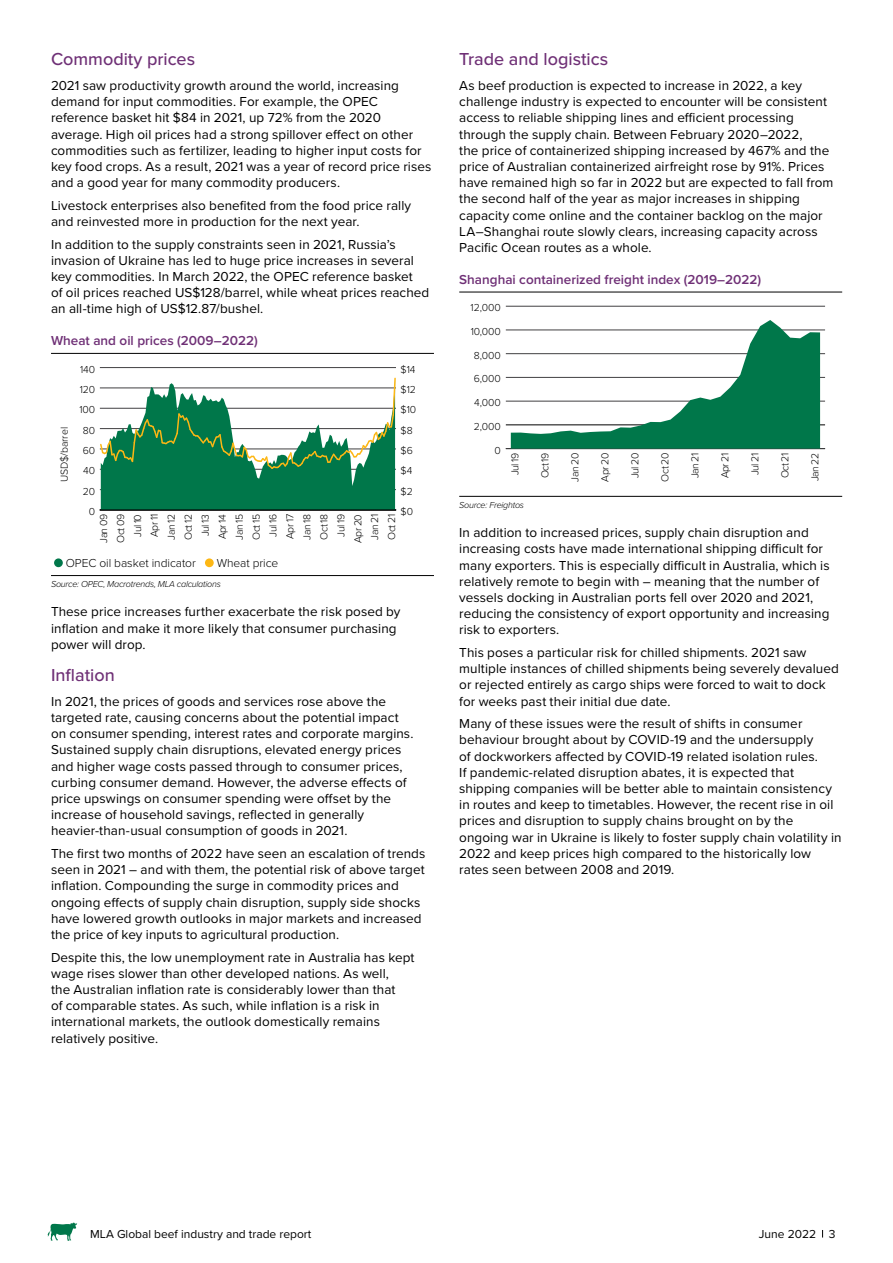
<style>
.page{position:relative;width:893px;height:1263px;background:#fff}
.page>*{position:absolute;margin:0;border:0;box-sizing:border-box;transform-origin:0 0}
.t1{font:500 18px "Proxima Nova";color:#6f3076}
.t2{font:13.5px/16.2px "Proxima Nova";letter-spacing:.005em;color:#000}
.t3{font:600 13.5px "Proxima Nova";color:#6f3076}
.t4{font:12px "Proxima Nova";color:#000}
.t5{font:300 12px "Proxima Nova";letter-spacing:-.005em;color:#000}
.t6{font:300 10.5px/17px "Proxima Nova";letter-spacing:-.05em;color:#000;text-align:right}
.t7{font:300 10.5px "Proxima Nova";letter-spacing:-.01em;color:#000}
.t8{font:italic 300 9px "Proxima Nova";letter-spacing:-.025em;color:#000}
</style>
<div class="page">
<hr style="left:51px;top:353px;width:383px;height:1px;background:#000">
<hr style="left:51px;top:575px;width:383px;height:1px;background:#000">
<hr style="left:100px;top:367px;width:296px;height:1px;background:#414042">
<hr style="left:100px;top:510px;width:296px;height:1px;background:#000">
<svg style="left:99px;top:377px;width:298px;height:133px"></svg>
<div style="left:54px;top:558px;width:9px;height:9px;background:#00774a;border-radius:50%"></div>
<div style="left:205px;top:558px;width:9px;height:9px;background:#fdb714;border-radius:50%"></div>
<hr style="left:459px;top:292px;width:383px;height:1px;background:#000">
<hr style="left:459px;top:496px;width:383px;height:1px;background:#000">
<hr style="left:506px;top:448px;width:319px;height:1px;background:#414042">
<hr style="left:506px;top:425px;width:319px;height:1px;background:#000">
<hr style="left:506px;top:401px;width:319px;height:1px;background:#414042">
<hr style="left:506px;top:377px;width:319px;height:1px;background:#414042">
<hr style="left:506px;top:353px;width:319px;height:1px;background:#414042">
<hr style="left:506px;top:330px;width:319px;height:1px;background:#414042">
<hr style="left:506px;top:306px;width:319px;height:1px;background:#414042">
<svg style="left:511px;top:320px;width:309px;height:129px"></svg>
<svg style="left:47px;top:1222px;width:30px;height:19px"></svg>
<h1 class="t1" style="left:51px;top:49px;width:146px">Commodity prices</h1>
<p class="t2" style="left:51px;top:77px;width:382px">2021 saw productivity growth around the world, increasing demand for input commodities. For example, the OPEC reference basket hit $84 in 2021, up 72% from the 2020 average. High oil prices had a strong spillover effect on other commodities such as fertilizer, leading to higher input costs for key food crops. As a result, 2021 was a year of record price rises and a good year for many commodity producers.</p>
<p class="t2" style="left:51px;top:197px;width:362px">Livestock enterprises also benefited from the food price rally and reinvested more in production for the next year.</p>
<p class="t2" style="left:51px;top:235px;width:380px">In addition to the supply constraints seen in 2021, Russia’s invasion of Ukraine has led to huge price increases in several key commodities. In March 2022, the OPEC reference basket<br>of oil prices reached US$128/barrel, while wheat prices reached an all-time high of US$12.87/bushel.</p>
<p class="t3" style="left:51px;top:333px;width:208px">Wheat and oil prices (2009–2022)</p>
<p class="t7" style="left:58px;top:482px;width:56px;rotate:-90deg">USD$/barrel</p>
<p class="t6" style="left:80px;top:361px;width:17px">140</p>
<p class="t6" style="left:401px;top:361px;width:16px">$14</p>
<p class="t6" style="left:80px;top:381px;width:17px">120</p>
<p class="t6" style="left:401px;top:381px;width:17px">$12</p>
<p class="t6" style="left:79px;top:402px;width:17px">100</p>
<p class="t6" style="left:401px;top:402px;width:17px">$10</p>
<p class="t6" style="left:83px;top:422px;width:14px">80</p>
<p class="t6" style="left:401px;top:422px;width:14px">$8</p>
<p class="t6" style="left:83px;top:442px;width:14px">60</p>
<p class="t6" style="left:401px;top:442px;width:14px">$6</p>
<p class="t6" style="left:83px;top:463px;width:13px">40</p>
<p class="t6" style="left:401px;top:463px;width:13px">$4</p>
<p class="t6" style="left:83px;top:483px;width:14px">20</p>
<p class="t6" style="left:401px;top:483px;width:14px">$2</p>
<p class="t6" style="left:401px;top:503px;width:14px">$0</p>
<p class="t6" style="left:89px;top:503px;width:8px">0</p>
<p class="t6" style="left:95px;top:543px;width:30px;rotate:-90deg">Jan 09<br>Oct 09<br>Jul 10<br>Apr 11<br>Jan 12<br>Oct 12<br>Jul 13<br>Apr 14<br>Jan 15<br>Oct 15<br>Jul 16<br>Apr 17<br>Jan 18<br>Oct 18<br>Jul 19<br>Apr 20<br>Jan 21<br>Oct 21</p>
<p class="t5" style="left:66px;top:556px;width:132px">OPEC oil basket indicator</p>
<p class="t5" style="left:217px;top:556px;width:63px">Wheat price</p>
<p class="t8" style="left:51px;top:577px;width:171px">Source: OPEC, Macrotrends, MLA calculations</p>
<p class="t2" style="left:51px;top:603px;width:351px">These price increases further exacerbate the risk posed by inflation and make it more likely that consumer purchasing power will drop.</p>
<h1 class="t1" style="left:51px;top:665px;width:65px">Inflation</h1>
<p class="t2" style="left:51px;top:692px;width:364px">In 2021, the prices of goods and services rose above the targeted rate, causing concerns about the potential impact on consumer spending, interest rates and corporate margins.<br>Sustained supply chain disruptions, elevated energy prices and higher wage costs passed through to consumer prices, curbing consumer demand. However, the adverse effects of price upswings on consumer spending were offset by the increase of household savings, reflected in generally heavier‑than-usual consumption of goods in 2021.</p>
<p class="t2" style="left:51px;top:845px;width:376px">The first two months of 2022 have seen an escalation of trends seen in 2021 – and with them, the potential risk of above target inflation. Compounding the surge in commodity prices and ongoing effects of supply chain disruption, supply side shocks have lowered growth outlooks in major markets and increased the price of key inputs to agricultural production.</p>
<p class="t2" style="left:51px;top:948px;width:365px">Despite this, the low unemployment rate in Australia has kept wage rises slower than other developed nations. As well,<br>the Australian inflation rate is considerably lower than that<br>of comparable states. As such, while inflation is a risk in international markets, the outlook domestically remains relatively positive.</p>
<h1 class="t1" style="left:459px;top:49px;width:150px">Trade and logistics</h1>
<p class="t2" style="left:459px;top:77px;width:376px">As beef production is expected to increase in 2022, a key challenge industry is expected to encounter will be consistent access to reliable shipping lines and efficient processing through the supply chain. Between February 2020–2022,<br>the price of containerized shipping increased by 467% and the price of Australian containerized airfreight rose by 91%. Prices have remained high so far in 2022 but are expected to fall from the second half of the year as major increases in shipping capacity come online and the container backlog on the major LA–Shanghai route slowly clears, increasing capacity across Pacific Ocean routes as a whole.</p>
<p class="t3" style="left:459px;top:271px;width:304px">Shanghai containerized freight index (2019–2022)</p>
<p class="t6" style="left:471px;top:299px;width:32px">12,000</p>
<p class="t6" style="left:471px;top:323px;width:32px">10,000</p>
<p class="t6" style="left:474px;top:347px;width:29px">8,000</p>
<p class="t6" style="left:474px;top:371px;width:29px">6,000</p>
<p class="t6" style="left:474px;top:394px;width:28px">4,000</p>
<p class="t6" style="left:474px;top:418px;width:29px">2,000</p>
<p class="t6" style="left:494px;top:442px;width:8px">0</p>
<p class="t6" style="left:507px;top:475px;width:24px;rotate:-90deg">Jul 19</p>
<p class="t6" style="left:537px;top:478px;width:27px;rotate:-90deg">Oct 19</p>
<p class="t6" style="left:567px;top:481px;width:30px;rotate:-90deg">Jan 20</p>
<p class="t6" style="left:597px;top:481px;width:30px;rotate:-90deg">Apr 20</p>
<p class="t6" style="left:627px;top:478px;width:27px;rotate:-90deg">Jul 20</p>
<p class="t6" style="left:657px;top:481px;width:30px;rotate:-90deg">Oct 20</p>
<p class="t6" style="left:687px;top:478px;width:27px;rotate:-90deg">Jan 21</p>
<p class="t6" style="left:717px;top:478px;width:27px;rotate:-90deg">Apr 21</p>
<p class="t6" style="left:747px;top:475px;width:24px;rotate:-90deg">Jul 21</p>
<p class="t6" style="left:777px;top:478px;width:27px;rotate:-90deg">Oct 21</p>
<p class="t6" style="left:807px;top:481px;width:30px;rotate:-90deg">Jan 22</p>
<p class="t8" style="left:459px;top:498px;width:66px">Source: Freightos</p>
<p class="t2" style="left:459px;top:524px;width:372px">In addition to increased prices, supply chain disruption and increasing costs have made international shipping difficult for many exporters. This is especially difficult in Australia, which is relatively remote to begin with – meaning that the number of vessels docking in Australian ports fell over 2020 and 2021, reducing the consistency of export opportunity and increasing risk to exporters.</p>
<p class="t2" style="left:459px;top:644px;width:381px">This poses a particular risk for chilled shipments. 2021 saw multiple instances of chilled shipments being severely devalued or rejected entirely as cargo ships were forced to wait to dock for weeks past their initial due date.</p>
<p class="t2" style="left:459px;top:715px;width:384px">Many of these issues were the result of shifts in consumer behaviour brought about by COVID-19 and the undersupply<br>of dockworkers affected by COVID-19 related isolation rules.<br>If pandemic-related disruption abates, it is expected that shipping companies will be better able to maintain consistency in routes and keep to timetables. However, the recent rise in oil prices and disruption to supply chains brought on by the ongoing war in Ukraine is likely to foster supply chain volatility in 2022 and keep prices high compared to the historically low rates seen between 2008 and 2019.</p>
<p class="t4" style="left:90px;top:1224px;width:223px">MLA Global beef industry and trade report</p>
<p class="t4" style="left:759px;top:1224px;width:78px">June 2022 3</p>
</div>
